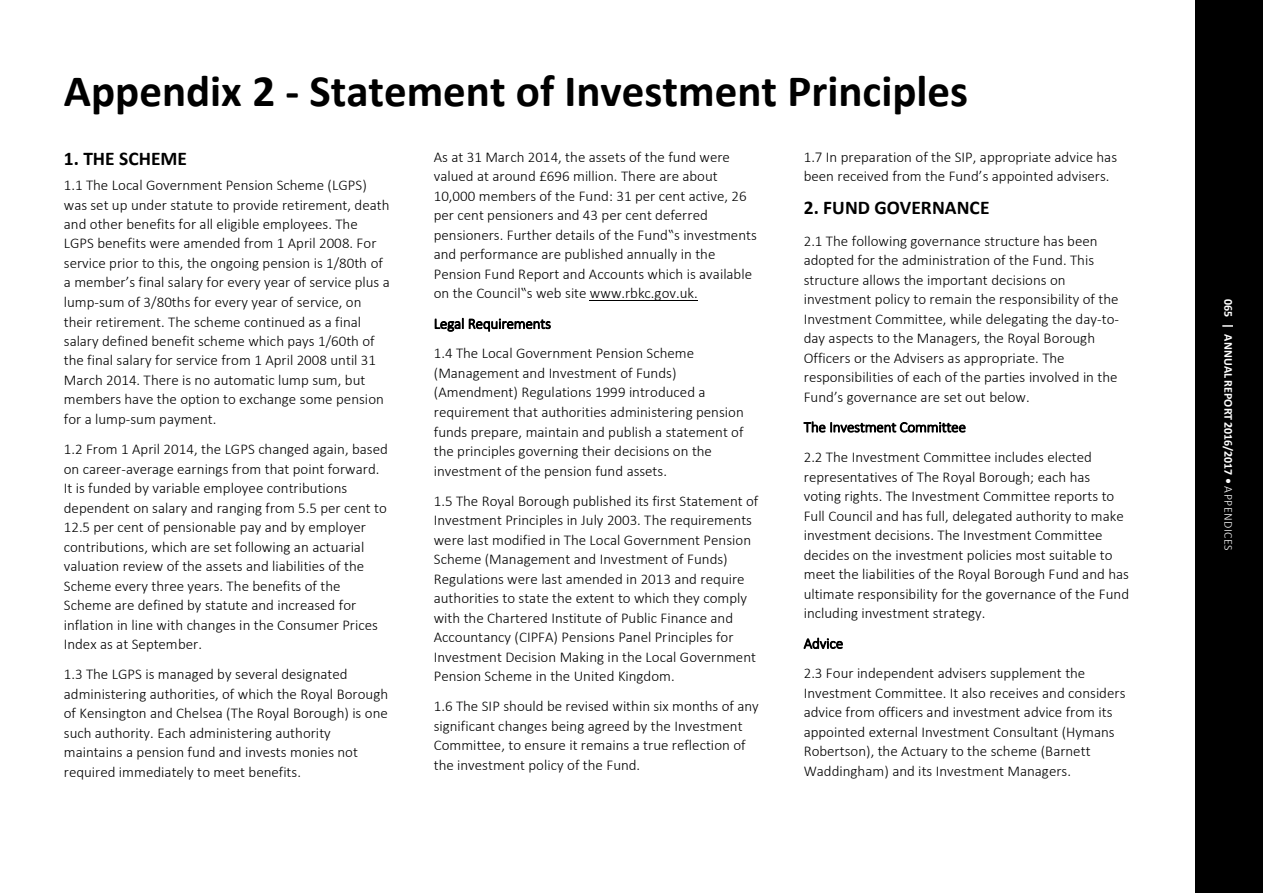
<style>
.page{position:relative;width:1263px;height:893px;background:#fff}
.page>*{position:absolute;margin:0;border:0;box-sizing:border-box;transform-origin:0 0}
.t1{font:700 45px "Calibri";color:#000}
.t2{font:700 19.5px "Calibri";color:#000}
.t3{font:300 15px/19.5px "Calibri";color:#000}
.t4{font:700 12px "Calibri";color:#fff}
.s1{font-weight:300}
</style>
<div class="page">
<div style="left:1195px;top:0;width:68px;height:893px;background:#000"></div>
<svg style="left:1222px;top:325px;width:11px;height:2px"></svg>
<hr style="left:590px;top:300px;width:108px;height:1px;background:#000">
<svg style="left:435px;top:318px;width:116px;height:14px"></svg>
<svg style="left:803px;top:421px;width:163px;height:12px"></svg>
<svg style="left:804px;top:637px;width:39px;height:12px"></svg>
<h1 class="t1" style="left:64px;top:59px;width:906px">Appendix 2 - Statement of Investment Principles</h1>
<h2 class="t2" style="left:64px;top:145px;width:125px">1. THE SCHEME</h2>
<p class="t3" style="left:64px;top:175px;width:327px">1.1 The Local Government Pension Scheme (LGPS) was set up under statute to provide retirement, death and other benefits for all eligible employees. The LGPS benefits were amended from 1 April 2008. For service prior to this, the ongoing pension is 1/80th of a member’s final salary for every year of service plus a lump-sum of 3/80ths for every year of service, on their retirement. The scheme continued as a final salary defined benefit scheme which pays 1/60th of the final salary for service from 1 April 2008 until 31<br>March 2014. There is no automatic lump sum, but members have the option to exchange some pension for a lump-sum payment.</p>
<p class="t3" style="left:64px;top:439px;width:326px">1.2 From 1 April 2014, the LGPS changed again, based on career-average earnings from that point forward.<br>It is funded by variable employee contributions dependent on salary and ranging from 5.5 per cent to 12.5 per cent of pensionable pay and by employer contributions, which are set following an actuarial valuation review of the assets and liabilities of the Scheme every three years. The benefits of the Scheme are defined by statute and increased for inflation in line with changes in the Consumer Prices Index as at September.</p>
<p class="t3" style="left:64px;top:664px;width:326px">1.3 The LGPS is managed by several designated administering authorities, of which the Royal Borough of Kensington and Chelsea (The Royal Borough) is one such authority. Each administering authority maintains a pension fund and invests monies not required immediately to meet benefits.</p>
<p class="t3" style="left:434px;top:147px;width:324px">As at 31 March 2014, the assets of the fund were valued at around £696 million. There are about 10,000 members of the Fund: 31 per cent active, 26 per cent pensioners and 43 per cent deferred pensioners. Further details of the Fund‟s investments and performance are published annually in the Pension Fund Report and Accounts which is available on the Council‟s web site www.rbkc.gov.uk.</p>
<p class="t3" style="left:434px;top:308px;width:262px;line-height:29.8px">Legal Requirements<br>1.4 The Local Government Pension Scheme</p>
<p class="t3" style="left:434px;top:363px;width:312px">(Management and Investment of Funds) (Amendment) Regulations 1999 introduced a requirement that authorities administering pension funds prepare, maintain and publish a statement of the principles governing their decisions on the investment of the pension fund assets.</p>
<p class="t3" style="left:434px;top:491px;width:326px">1.5 The Royal Borough published its first Statement of Investment Principles in July 2003. The requirements were last modified in The Local Government Pension Scheme (Management and Investment of Funds)<br>Regulations were last amended in 2013 and require authorities to state the extent to which they comply with the Chartered Institute of Public Finance and Accountancy (CIPFA) Pensions Panel Principles for Investment Decision Making in the Local Government Pension Scheme in the United Kingdom.</p>
<p class="t3" style="left:434px;top:696px;width:326px">1.6 The SIP should be revised within six months of any significant changes being agreed by the Investment Committee, to ensure it remains a true reflection of the investment policy of the Fund.</p>
<p class="t3" style="left:804px;top:147px;width:315px">1.7 In preparation of the SIP, appropriate advice has been received from the Fund’s appointed advisers.</p>
<h2 class="t2" style="left:804px;top:194px;width:187px">2. FUND GOVERNANCE</h2>
<p class="t3" style="left:804px;top:231px;width:317px">2.1 The following governance structure has been adopted for the administration of the Fund. This structure allows the important decisions on investment policy to remain the responsibility of the Investment Committee, while delegating the day-to&shy;day aspects to the Managers, the Royal Borough Officers or the Advisers as appropriate. The responsibilities of each of the parties involved in the Fund’s governance are set out below.</p>
<p class="t3" style="left:804px;top:412px;width:290px;line-height:30px">The Investment Committee<br>2.2 The Investment Committee includes elected</p>
<p class="t3" style="left:804px;top:467px;width:327px">representatives of The Royal Borough; each has voting rights. The Investment Committee reports to Full Council and has full, delegated authority to make investment decisions. The Investment Committee decides on the investment policies most suitable to meet the liabilities of the Royal Borough Fund and has ultimate responsibility for the governance of the Fund including investment strategy.</p>
<p class="t3" style="left:804px;top:628px;width:283px;line-height:30px">Advice<br>2.3 Four independent advisers supplement the</p>
<p class="t3" style="left:804px;top:683px;width:323px">Investment Committee. It also receives and considers advice from officers and investment advice from its appointed external Investment Consultant (Hymans Robertson), the Actuary to the scheme (Barnett Waddingham) and its Investment Managers.</p>
<p class="t4" style="left:1236px;top:299px;width:20px;rotate:90deg">065</p>
<p class="t4" style="left:1236px;top:334px;width:218px;rotate:90deg">ANNUAL REPORT 2016/2017 • <span class="s1">APPENDICES</span></p>
<p class="t4" style="left:1237px;top:323px;width:242px;rotate:90deg">| ANNUAL ACCOUNTS 2016/2017 • <span class="s1">APPENDICES</span></p>
</div>
